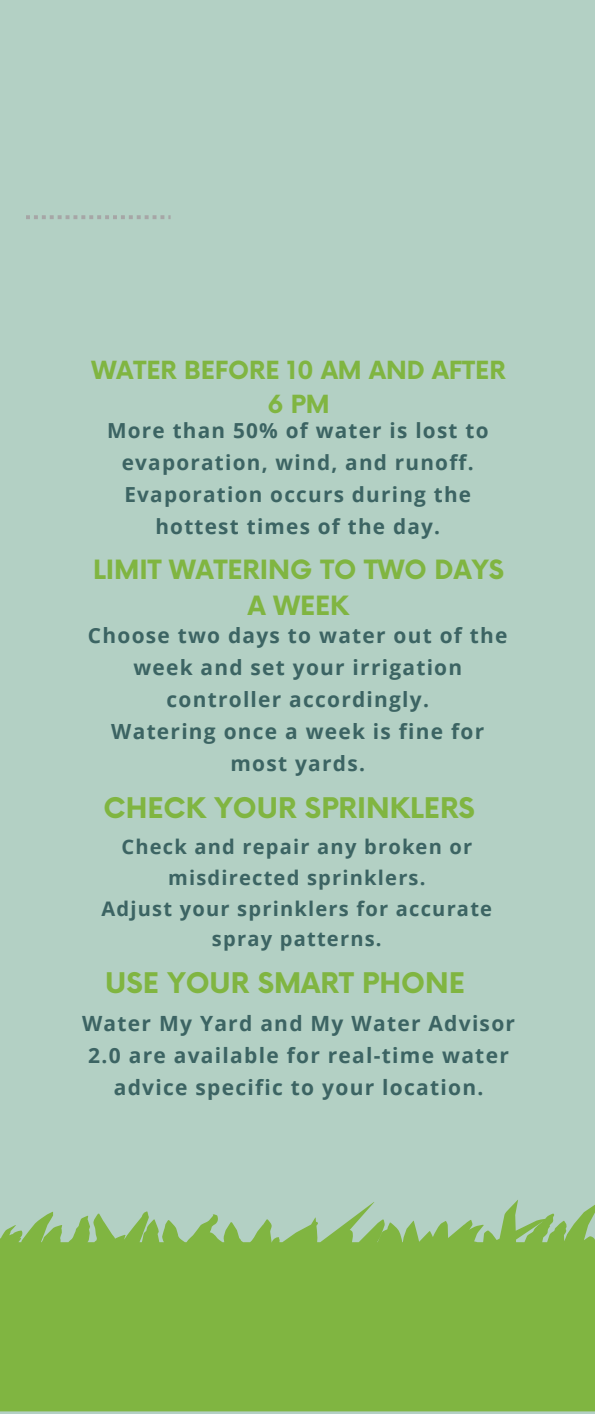
<style>
.page{position:relative;width:595px;height:1414px;background:#b3d0c4}
.page>*{position:absolute;margin:0;border:0;box-sizing:border-box;transform-origin:0 0}
.t1{font:700 27.65px "Now";color:#80b541}
.t2{font:700 25.9px/35.9px "Now";color:#80b541;text-align:center}
.t3{font:700 24.32px/33.2px "Now";color:#80b541;text-align:center}
.t4{font:700 21px/32px "Open Sans";letter-spacing:.06em;color:#3c6463;text-align:center}
.t5{font:700 20.82px/32px "Open Sans";letter-spacing:.06em;color:#3c6463;text-align:center}
.t6{font:700 20.65px/32px "Open Sans";letter-spacing:.06em;color:#3c6463;text-align:center}
.t7{font:700 20.12px/30.6px "Open Sans";letter-spacing:.06em;color:#3c6463;text-align:center}
</style>
<div class="page">
<svg style="left:26px;top:215px;width:144px;height:4px"></svg>
<svg style="left:0;top:1200px;width:595px;height:211px;background:#86b852"></svg>
<p class="t3" style="left:92px;top:355px;width:415px">WATER BEFORE 10 AM AND AFTER<br>6 PM</p>
<p class="t6" style="left:107px;top:414px;width:383px">More than 50% of water is lost to evaporation, wind, and runoff.<br>Evaporation occurs during the hottest times of the day.</p>
<p class="t2" style="left:93px;top:553px;width:412px">LIMIT WATERING TO TWO DAYS<br>A WEEK</p>
<p class="t5" style="left:88px;top:619px;width:421px">Choose two days to water out of the week and set your irrigation controller accordingly.<br>Watering once a week is fine for most yards.</p>
<h1 class="t1" style="left:103px;top:793px;width:373px">CHECK YOUR SPRINKLERS</h1>
<p class="t7" style="left:101px;top:831px;width:392px">Check and repair any broken or misdirected sprinklers.<br>Adjust your sprinklers for accurate spray patterns.</p>
<h1 class="t1" style="left:105px;top:968px;width:361px">USE YOUR SMART PHONE</h1>
<p class="t4" style="left:82px;top:1006px;width:434px">Water My Yard and My Water Advisor<br>2.0 are available for real-time water advice specific to your location.</p>
</div>
